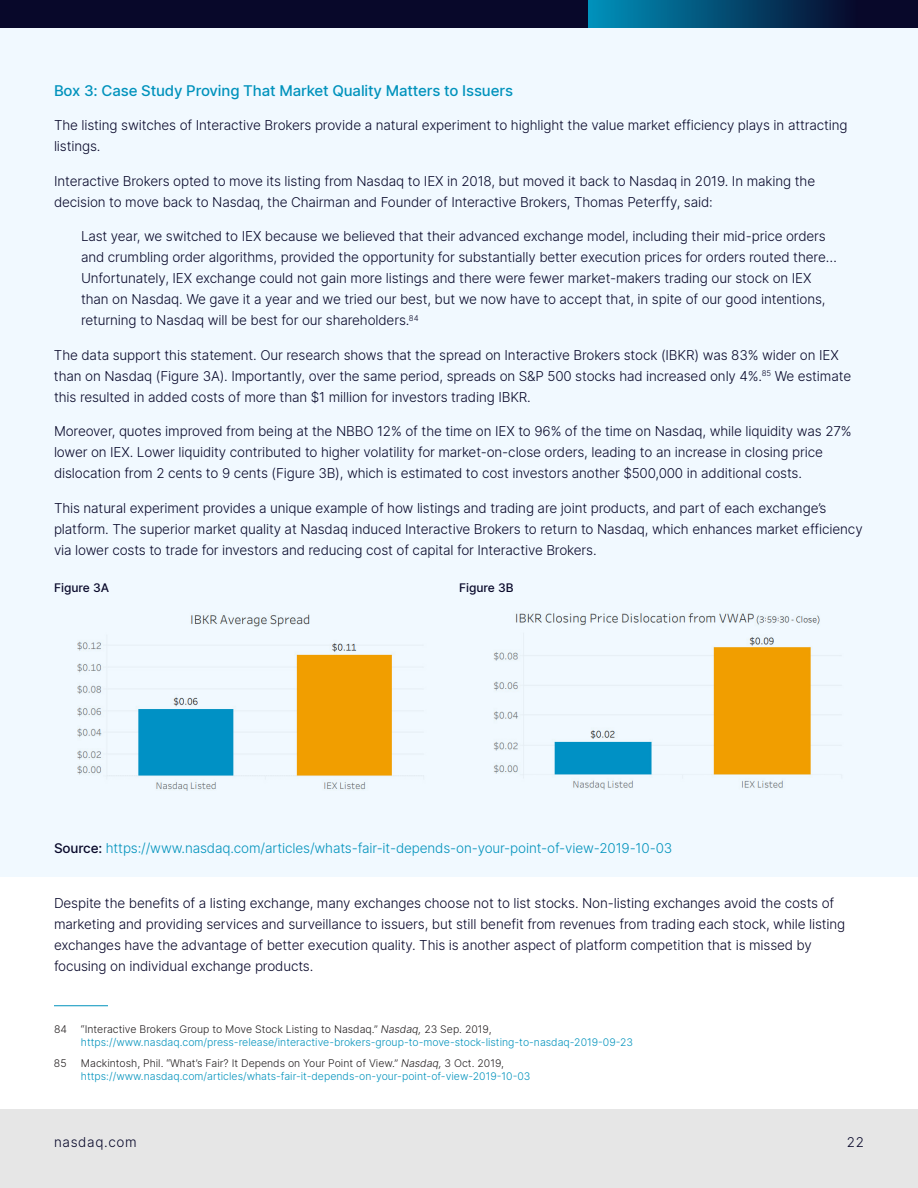
<style>
.page{position:relative;width:918px;height:1188px;background:#fff}
.page>*{position:absolute;margin:0;border:0;box-sizing:border-box;transform-origin:0 0}
.t1{font:500 15px "Inter";letter-spacing:-.01em;color:#0092bc}
.t2{font:300 13.5px/21px "Inter";letter-spacing:-.01em;color:#08082a}
.t3{font:300 13.5px "Inter";letter-spacing:-.01em;color:#0092bc}
.t4{font:300 13.5px "Inter";letter-spacing:.05em;color:#08082a}
.t5{font:500 12px "Inter";color:#08082a}
.t6{font:300 10.5px/13.5px "Inter";color:#0092bc}
.t7{font:300 10.5px "Inter";color:#231f20}
.s1{font-weight:500;color:#08082a}
.s2{color:#231f20}
.s3{font-style:italic;color:#231f20}
</style>
<div class="page">
<div style="left:0;top:0;width:918px;height:877px;background:#f1f9ff"></div>
<img style="left:77px;top:614px;width:347px;height:177px">
<img style="left:493px;top:613px;width:327px;height:177px">
<hr style="left:54px;top:1005px;width:54px;height:1px;background:#0092bc">
<div style="left:0;top:1109px;width:918px;height:79px;background:#e6e6e6"></div>
<div style="left:0;top:0;width:918px;height:28px;background:#08082a"></div>
<svg style="left:589px;top:0;width:249px;height:28px;background:#035178"></svg>
<p class="t1" style="left:54px;top:79px;width:461px">Box 3: Case Study Proving That Market Quality Matters to Issuers</p>
<p class="t2" style="left:54px;top:114px;width:795px">The listing switches of Interactive Brokers provide a natural experiment to highlight the value market efficiency plays in attracting listings.</p>
<p class="t2" style="left:54px;top:170px;width:763px">Interactive Brokers opted to move its listing from Nasdaq to IEX in 2018, but moved it back to Nasdaq in 2019. In making the decision to move back to Nasdaq, the Chairman and Founder of Interactive Brokers, Thomas Peterffy, said:</p>
<p class="t2" style="left:81px;top:225px;width:757px">Last year, we switched to IEX because we believed that their advanced exchange model, including their mid-price orders and crumbling order algorithms, provided the opportunity for substantially better execution prices for orders routed there… Unfortunately, IEX exchange could not gain more listings and there were fewer market-makers trading our stock on IEX than on Nasdaq. We gave it a year and we tried our best, but we now have to accept that, in spite of our good intentions, returning to Nasdaq will be best for our shareholders.<sup>84</sup></p>
<p class="t2" style="left:54px;top:344px;width:799px">The data support this statement. Our research shows that the spread on Interactive Brokers stock (IBKR) was 83% wider on IEX than on Nasdaq (Figure 3A). Importantly, over the same period, spreads on S&amp;P 500 stocks had increased only 4%.<sup>85</sup> We estimate this resulted in added costs of more than $1 million for investors trading IBKR.</p>
<p class="t2" style="left:54px;top:420px;width:799px">Moreover, quotes improved from being at the NBBO 12% of the time on IEX to 96% of the time on Nasdaq, while liquidity was 27% lower on IEX. Lower liquidity contributed to higher volatility for market-on-close orders, leading to an increase in closing price dislocation from 2 cents to 9 cents (Figure 3B), which is estimated to cost investors another $500,000 in additional costs.</p>
<p class="t2" style="left:54px;top:497px;width:810px">This natural experiment provides a unique example of how listings and trading are joint products, and part of each exchange’s platform. The superior market quality at Nasdaq induced Interactive Brokers to return to Nasdaq, which enhances market efficiency via lower costs to trade for investors and reducing cost of capital for Interactive Brokers.</p>
<p class="t5" style="left:54px;top:579px;width:57px">Figure 3A</p>
<p class="t5" style="left:459px;top:579px;width:56px">Figure 3B</p>
<p class="t3" style="left:54px;top:839px;width:620px"><span class="s1">Source:</span> https://www.nasdaq.com/articles/whats-fair-it-depends-on-your-point-of-view-2019-10-03</p>
<p class="t2" style="left:54px;top:892px;width:793px">Despite the benefits of a listing exchange, many exchanges choose not to list stocks. Non-listing exchanges avoid the costs of marketing and providing services and surveillance to issuers, but still benefit from revenues from trading each stock, while listing exchanges have the advantage of better execution quality. This is another aspect of platform competition that is missed by focusing on individual exchange products.</p>
<p class="t7" style="left:54px;top:1022px;width:14px">84</p>
<p class="t6" style="left:81px;top:1022px;width:554px"><span class="s2">“Interactive Brokers Group to Move Stock Listing to Nasdaq.”</span> <span class="s3">Nasdaq,</span> <span class="s2">23 Sep. 2019, </span>https://www.nasdaq.com/press-release/interactive-brokers-group-to-move-stock-listing-to-nasdaq-2019-09-23</p>
<p class="t7" style="left:54px;top:1055px;width:14px">85</p>
<p class="t6" style="left:81px;top:1056px;width:451px"><span class="s2">Mackintosh, Phil. “What’s Fair? It Depends on Your Point of View.”</span> <span class="s3">Nasdaq,</span> <span class="s2">3 Oct. 2019, </span>https://www.nasdaq.com/articles/whats-fair-it-depends-on-your-point-of-view-2019-10-03</p>
<p class="t4" style="left:54px;top:1133px;width:84px">nasdaq.com</p>
<p class="t2" style="left:847px;top:1132px;width:19px">22</p>
</div>
